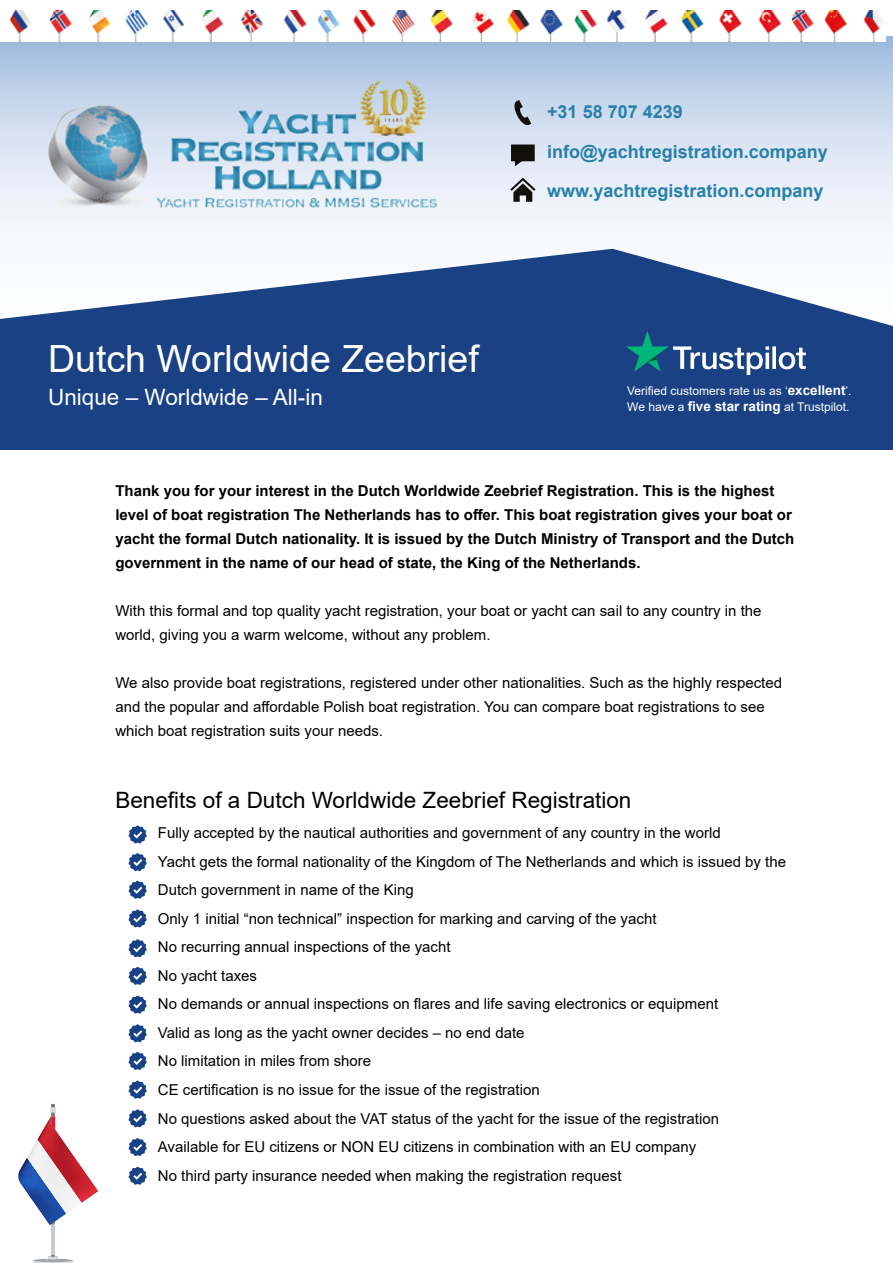
<style>
.page{position:relative;width:893px;height:1263px;background:#fff}
.page>*{position:absolute;margin:0;border:0;box-sizing:border-box;transform-origin:0 0}
.t1{font:37.5px "Arial";color:#fff}
.t2{font:22.5px "Arial";color:#000}
.t3{font:22.5px "Arial";color:#fff}
.t4{font:700 18px/39.2px "Arial";color:#2780a8}
.t5{font:15px/28.5px "Arial";color:#000}
.t6{font:700 15px/24px "Arial";color:#000}
.t7{font:12px/16.2px "Arial";color:#fff}
.s1{font-weight:700;font-size:13.5px}
</style>
<div class="page">
<svg style="left:0;top:37px;width:893px;height:212px"></svg>
<svg style="left:0;top:249px;width:893px;height:77px;fill:#194183"></svg>
<img style="left:0;top:10px;width:885px;height:31px">
<div style="left:0;top:326px;width:893px;height:123px;background:#194183"></div>
<img style="left:39px;top:78px;width:410px;height:161px">
<svg style="left:510px;top:100px;width:21px;height:25px"></svg>
<svg style="left:511px;top:145px;width:24px;height:21px"></svg>
<svg style="left:510px;top:178px;width:25px;height:24px"></svg>
<svg style="left:626px;top:331px;width:180px;height:44px"></svg>
<svg style="left:129px;top:825px;width:18px;height:18px"></svg>
<svg style="left:129px;top:853px;width:18px;height:18px"></svg>
<svg style="left:129px;top:881px;width:18px;height:18px"></svg>
<svg style="left:129px;top:909px;width:18px;height:18px"></svg>
<svg style="left:129px;top:939px;width:18px;height:18px"></svg>
<svg style="left:129px;top:967px;width:18px;height:18px"></svg>
<svg style="left:129px;top:996px;width:18px;height:17px"></svg>
<svg style="left:129px;top:1024px;width:18px;height:18px"></svg>
<svg style="left:129px;top:1052px;width:18px;height:18px"></svg>
<svg style="left:129px;top:1081px;width:18px;height:18px"></svg>
<svg style="left:129px;top:1109px;width:18px;height:18px"></svg>
<svg style="left:129px;top:1138px;width:18px;height:18px"></svg>
<svg style="left:129px;top:1167px;width:18px;height:18px"></svg>
<svg style="left:33px;top:1104px;width:50px;height:159px"></svg>
<img style="left:19px;top:1158px;width:47px;height:67px">
<img style="left:27px;top:1139px;width:55px;height:74px">
<img style="left:38px;top:1117px;width:60px;height:85px">
<h1 class="t1" style="left:48px;top:333px;width:432px">Dutch Worldwide Zeebrief</h1>
<p class="t4" style="left:547px;top:93px;width:137px">+31 58 707 4239</p>
<p class="t4" style="left:547px;top:132px;width:282px">info@yachtregistration.company www.yachtregistration.company</p>
<h2 class="t3" style="left:48px;top:382px;width:276px">Unique – Worldwide – All-in</h2>
<p class="t7" style="left:627px;top:382px;width:226px">Verified customers rate us as ‘<span class="s1">excellent</span>’.<br>We have a <span class="s1">five star rating</span> at Trustpilot.</p>
<p class="t6" style="left:115px;top:479px;width:680px">Thank you for your interest in the Dutch Worldwide Zeebrief Registration. This is the highest level of boat registration The Netherlands has to offer. This boat registration gives your boat or yacht the formal Dutch nationality. It is issued by the Dutch Ministry of Transport and the Dutch government in the name of our head of state, the King of the Netherlands.</p>
<p class="t5" style="left:115px;top:599px;width:648px;line-height:24px">With this formal and top quality yacht registration, your boat or yacht can sail to any country in the world, giving you a warm welcome, without any problem.</p>
<p class="t5" style="left:115px;top:671px;width:668px;line-height:24px">We also provide boat registrations, registered under other nationalities. Such as the highly respected and the popular and affordable Polish boat registration. You can compare boat registrations to see which boat registration suits your needs.</p>
<h2 class="t2" style="left:115px;top:785px;width:518px">Benefits of a Dutch Worldwide Zeebrief Registration</h2>
<p class="t5" style="left:158px;top:819px;width:630px">Fully accepted by the nautical authorities and government of any country in the world<br>Yacht gets the formal nationality of the Kingdom of The Netherlands and which is issued by the Dutch government in name of the King<br>Only 1 initial “non technical” inspection for marking and carving of the yacht<br>No recurring annual inspections of the yacht<br>No yacht taxes<br>No demands or annual inspections on flares and life saving electronics or equipment<br>Valid as long as the yacht owner decides – no end date<br>No limitation in miles from shore<br>CE certification is no issue for the issue of the registration<br>No questions asked about the VAT status of the yacht for the issue of the registration<br>Available for EU citizens or NON EU citizens in combination with an EU company<br>No third party insurance needed when making the registration request</p>
</div>
